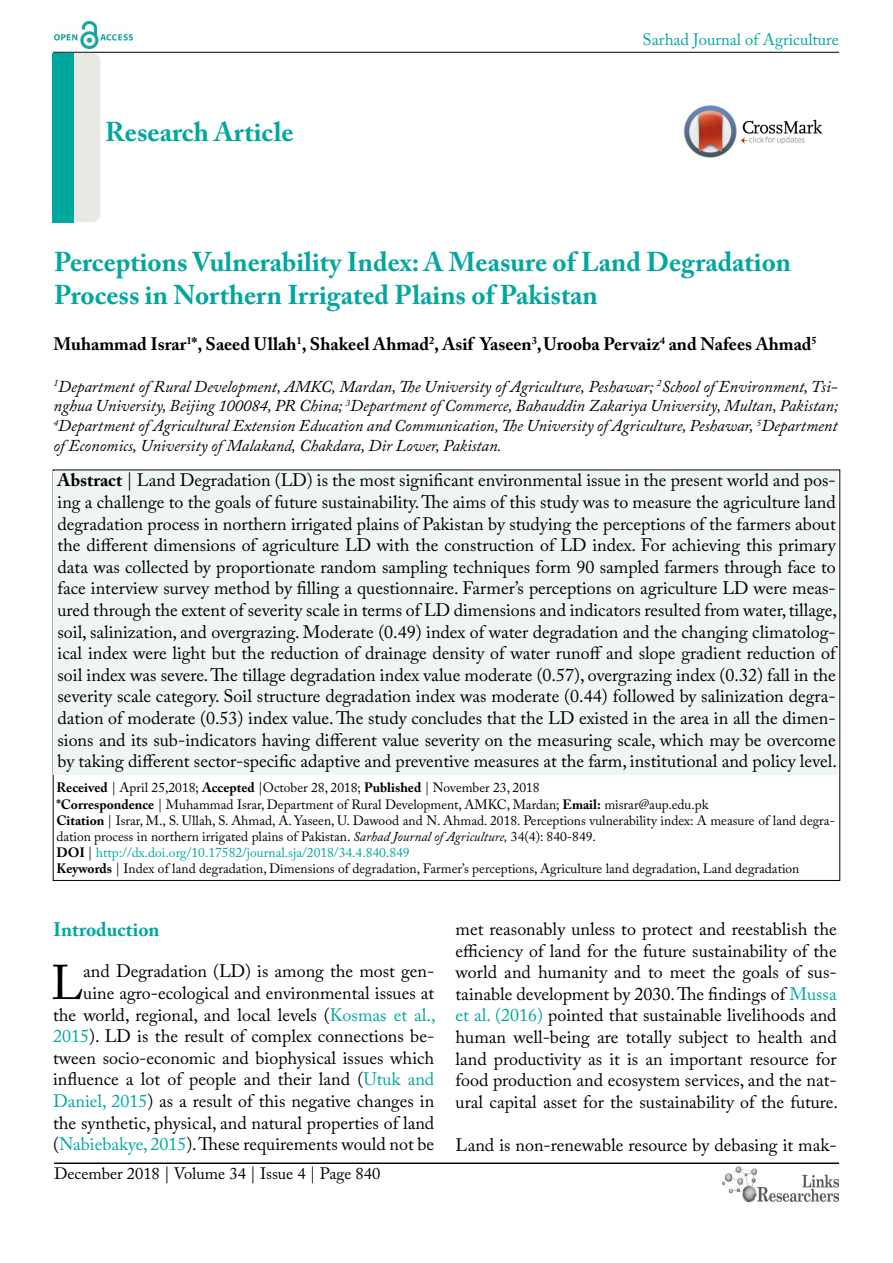
<style>
.page{position:relative;width:893px;height:1263px;background:#fff}
.page>*{position:absolute;margin:0;border:0;box-sizing:border-box;transform-origin:0 0}
.t1{font:48.45px "Adobe Caslon Pro";color:#000}
.t2{font:700 27px/32.4px "Adobe Caslon Pro";color:#00a79e}
.t3{font:700 19.5px "Adobe Caslon Pro";color:#00a79e}
.t4{font:18px/21.6px "Adobe Caslon Pro";color:#000;text-align:justify}
.t5{font:700 18px "Adobe Caslon Pro";color:#000}
.t6{font:italic 16.5px/19.8px "Adobe Caslon Pro";color:#000;text-align:justify}
.t7{font:16.5px "Adobe Caslon Pro";color:#000}
.t8{font:16.5px "Adobe Caslon Pro";color:#00a79e}
.t9{font:13.5px/16.2px "Adobe Caslon Pro";color:#000}
.s1{font-weight:700}
.s2{font-style:italic}
.s3{color:#00a79e}
</style>
<div class="page">
<hr style="left:53px;top:52px;width:786px;height:1px;background:#000">
<img style="left:54px;top:22px;width:78px;height:27px">
<img style="left:722px;top:1167px;width:117px;height:36px">
<div style="left:54px;top:53px;width:46px;height:169px;background:#e9e9e4;border-radius:9px"></div>
<hr style="left:54px;top:1163px;width:785px;height:1px;background:#000">
<div style="left:53px;top:53px;width:21px;height:169px;background:#00a79e"></div>
<div style="left:54px;top:471px;width:784px;height:303px;background:#eef5f4"></div>
<img style="left:684px;top:105px;width:139px;height:53px">
<h2 class="t2" style="left:105px;top:116px;width:190px">Research Article</h2>
<p class="t8" style="left:643px;top:30px;width:198px">Sarhad Journal of Agriculture</p>
<h2 class="t2" style="left:54px;top:246px;width:739px">Perceptions Vulnerability Index: A Measure of Land Degradation<br>Process in Northern Irrigated Plains of Pakistan</h2>
<p class="t5" style="left:53px;top:333px;width:765px">Muhammad Israr<sup>1</sup>*, Saeed Ullah<sup>1</sup>, Shakeel Ahmad<sup>2</sup>, Asif Yaseen<sup>3</sup>,Urooba Pervaiz<sup>4</sup> and Nafees Ahmad<sup>5</sup></p>
<p class="t6" style="left:53px;top:376px;width:786px"><sup>1</sup>Department of Rural Development, AMKC, Mardan, The University of Agriculture, Peshawar; <sup>2</sup>School of Environment, Tsi&shy;nghua University, Beijing 100084, PR China; <sup>3</sup>Department of Commerce, Bahauddin Zakariya University, Multan, Pakistan; <sup>4</sup>Department of Agricultural Extension Education and Communication, The University of Agriculture, Peshawar, <sup>5</sup>Department of Economics, University of Malakand, Chakdara, Dir Lower, Pakistan.</p>
<p class="t4" style="left:58px;top:469px;width:781px"><span class="s1">Abstract</span> | Land Degradation (LD) is the most significant environmental issue in the present world and pos&shy;ing a challenge to the goals of future sustainability. The aims of this study was to measure the agriculture land degradation process in northern irrigated plains of Pakistan by studying the perceptions of the farmers about the different dimensions of agriculture LD with the construction of LD index. For achieving this primary data was collected by proportionate random sampling techniques form 90 sampled farmers through face to face interview survey method by filling a questionnaire. Farmer’s perceptions on agriculture LD were meas&shy;ured through the extent of severity scale in terms of LD dimensions and indicators resulted from water, tillage, soil, salinization, and overgrazing. Moderate (0.49) index of water degradation and the changing climatolog&shy;ical index were light but the reduction of drainage density of water runoff and slope gradient reduction of soil index was severe. The tillage degradation index value moderate (0.57), overgrazing index (0.32) fall in the severity scale category. Soil structure degradation index was moderate (0.44) followed by salinization degra&shy;dation of moderate (0.53) index value. The study concludes that the LD existed in the area in all the dimen&shy;sions and its sub-indicators having different value severity on the measuring scale, which may be overcome by taking different sector-specific adaptive and preventive measures at the farm, institutional and policy level.</p>
<p class="t9" style="left:56px;top:780px;width:780px"><span class="s1">Received</span> | April 25,2018; <span class="s1">Accepted</span> |October 28, 2018; <span class="s1">Published</span> | November 23, 2018<br><span class="s1">*Correspondence</span> | Muhammad Israr, Department of Rural Development, AMKC, Mardan; <span class="s1">Email:</span> misrar@aup.edu.pk<br><span class="s1">Citation</span> | Israr, M., S. Ullah, S. Ahmad, A. Yaseen, U. Dawood and N. Ahmad. 2018. Perceptions vulnerability index: A measure of land degra&shy;dation process in northern irrigated plains of Pakistan. <span class="s2">Sarhad Journal of Agriculture,</span> 34(4): 840-849.<br><span class="s1">DOI</span> | <span class="s3">http://dx.doi.org/10.17582/journal.sja/2018/34.4.840.849<br></span><span class="s1">Keywords</span> | Index of land degradation, Dimensions of degradation, Farmer’s perceptions, Agriculture land degradation, Land degradation</p>
<p class="t3" style="left:53px;top:918px;width:108px">Introduction</p>
<h1 class="t1" style="left:51px;top:954px;width:34px">L</h1>
<p class="t4" style="left:53px;top:960px;width:384px;text-align:right">and Degradation (LD) is among the most gen&shy;uine agro-ecological and environmental issues at<br>the world, regional, and local levels (<span class="s3">Kosmas et al., 2015</span>). LD is the result of complex connections be&shy;tween socio-economic and biophysical issues which influence a lot of people and their land (<span class="s3">Utuk and Daniel, 2015</span>) as a result of this negative changes in the synthetic, physical, and natural properties of land (<span class="s3">Nabiebakye, 2015</span>). These requirements would not be</p>
<p class="t7" style="left:54px;top:1164px;width:328px">December 2018 | Volume 34 | Issue 4 | Page 840</p>
<p class="t4" style="left:456px;top:918px;width:384px">met reasonably unless to protect and reestablish the efficiency of land for the future sustainability of the world and humanity and to meet the goals of sus&shy;tainable development by 2030. The findings of <span class="s3">Mussa et al. (2016)</span> pointed that sustainable livelihoods and human well-being are totally subject to health and land productivity as it is an important resource for food production and ecosystem services, and the nat&shy;ural capital asset for the sustainability of the future.</p>
<p class="t4" style="left:456px;top:1134px;width:383px">Land is non-renewable resource by debasing it mak-</p>
</div>
